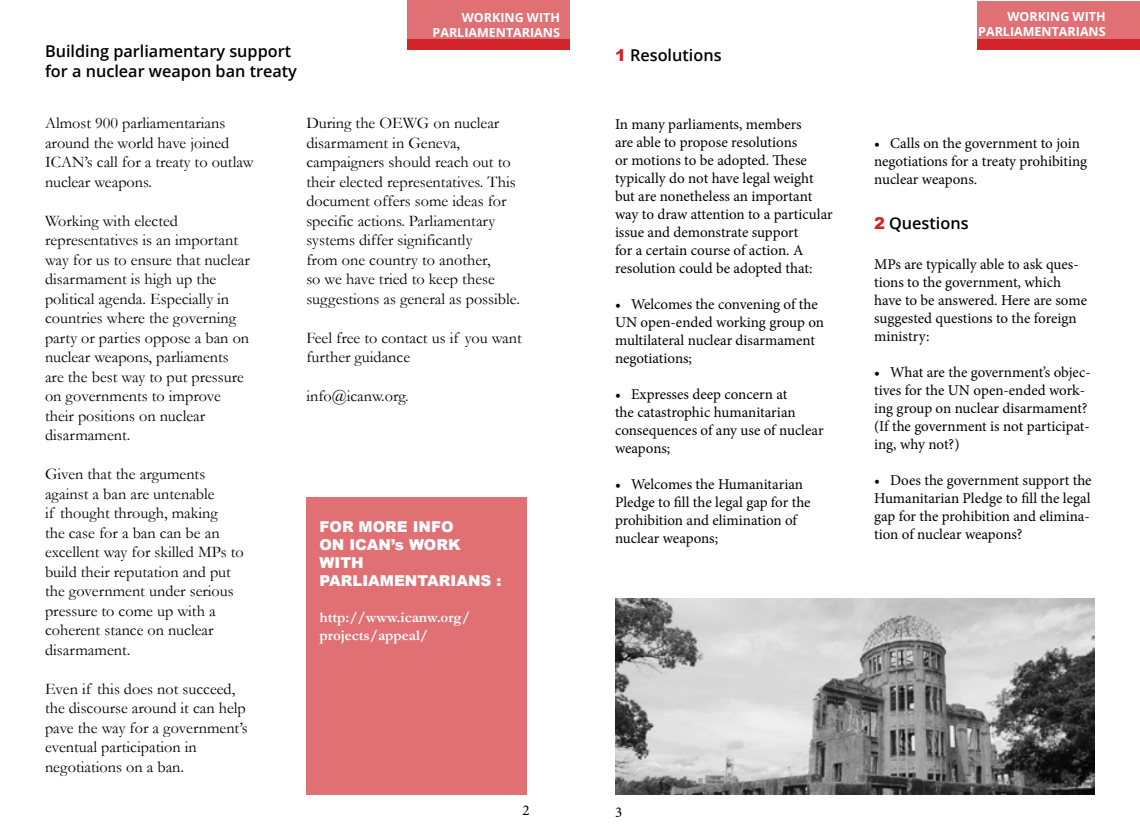
<style>
.page{position:relative;width:1140px;height:840px;background:#fff}
.page>*{position:absolute;margin:0;border:0;box-sizing:border-box;transform-origin:0 0}
.t1{font:16.25px/19.5px "Garamond";color:#000}
.t2{font:600 16.25px/19.5px "Open Sans";color:#000}
.t3{font:15px/18px "Minion Pro";letter-spacing:-.005em;color:#000}
.t4{font:900 15px/18px "Arial";color:#fff}
.t5{font:700 15px/18px "Garamond";color:#fff}
.t6{font:700 12.5px/15px "Open Sans";color:#fff;text-align:right}
.s1{font-family:"Arial";font-weight:900;color:#d2232a}
</style>
<div class="page">
<div style="left:977px;top:1px;width:163px;height:39px;background:#e17075"></div>
<img style="left:615px;top:599px;width:479px;height:196px">
<div style="left:977px;top:40px;width:163px;height:10px;background:#d2232a"></div>
<div style="left:407px;top:0;width:163px;height:39px;background:#e17075"></div>
<div style="left:407px;top:39px;width:163px;height:10px;background:#d2232a"></div>
<div style="left:306px;top:497px;width:221px;height:298px;background:#e17075"></div>
<p class="t2" style="left:45px;top:41px;width:253px">Building parliamentary support for a nuclear weapon ban treaty</p>
<p class="t6" style="left:433px;top:10px;width:129px">WORKING WITH<br>PARLIAMENTARIANS</p>
<p class="t2" style="left:615px;top:45px;width:108px"><span class="s1">1</span> Resolutions</p>
<p class="t1" style="left:45px;top:113px;width:210px">Almost 900 parliamentarians around the world have joined<br>ICAN’s call for a treaty to outlaw nuclear weapons.</p>
<p class="t1" style="left:45px;top:211px;width:206px">Working with elected representatives is an important way for us to ensure that nuclear disarmament is high up the political agenda. Especially in countries where the governing party or parties oppose a ban on nuclear weapons, parliaments are the best way to put pressure on governments to improve their positions on nuclear disarmament.</p>
<p class="t1" style="left:45px;top:464px;width:200px">Given that the arguments against a ban are untenable<br>if thought through, making<br>the case for a ban can be an excellent way for skilled MPs to build their reputation and put the government under serious pressure to come up with a coherent stance on nuclear disarmament.</p>
<p class="t1" style="left:45px;top:679px;width:204px">Even if this does not succeed, the discourse around it can help pave the way for a government’s eventual participation in negotiations on a ban.</p>
<p class="t1" style="left:306px;top:113px;width:215px">During the OEWG on nuclear disarmament in Geneva, campaigners should reach out to their elected representatives. This document offers some ideas for specific actions. Parliamentary systems differ significantly<br>from one country to another,<br>so we have tried to keep these suggestions as general as possible.</p>
<p class="t1" style="left:306px;top:328px;width:217px">Feel free to contact us if you want further guidance</p>
<p class="t1" style="left:306px;top:386px;width:104px">info@icanw.org.</p>
<p class="t4" style="left:320px;top:517px;width:134px;text-indent:93px">INFO<br>ON ICAN’s WORK<br>WITH<br>PARLIAMENTARIANS</p>
<p class="t4" style="left:320px;top:517px;width:53px">FOR MORE</p>
<p class="t4" style="left:496px;top:571px;width:6px">:</p>
<p class="t5" style="left:320px;top:608px;width:152px">http://www.icanw.org/ projects/appeal/</p>
<p class="t3" style="left:615px;top:115px;width:219px">In many parliaments, members<br>are able to propose resolutions<br>or motions to be adopted. These typically do not have legal weight but are nonetheless an important way to draw attention to a particular issue and demonstrate support<br>for a certain course of action. A resolution could be adopted that:</p>
<p class="t3" style="left:615px;top:295px;width:211px">• Welcomes the convening of the<br>UN open-ended working group on multilateral nuclear disarmament negotiations;</p>
<p class="t3" style="left:615px;top:385px;width:210px">• Expresses deep concern at<br>the catastrophic humanitarian consequences of any use of nuclear weapons;</p>
<p class="t3" style="left:615px;top:475px;width:197px">• Welcomes the Humanitarian<br>Pledge to fill the legal gap for the prohibition and elimination of nuclear weapons;</p>
<p class="t3" style="left:522px;top:802px;width:9px">2</p>
<p class="t3" style="left:615px;top:803px;width:9px">3</p>
<p class="t6" style="left:978px;top:9px;width:129px">WORKING WITH<br>PARLIAMENTARIANS</p>
<p class="t3" style="left:874px;top:134px;width:215px">• Calls on the government to join negotiations for a treaty prohibiting nuclear weapons.</p>
<p class="t2" style="left:874px;top:213px;width:96px"><span class="s1">2</span> Questions</p>
<p class="t3" style="left:874px;top:255px;width:214px">MPs are typically able to ask ques&shy;tions to the government, which have to be answered. Here are some suggested questions to the foreign ministry:</p>
<p class="t3" style="left:874px;top:363px;width:218px">• What are the government’s objec&shy;tives for the UN open-ended work&shy;ing group on nuclear disarmament? (If the government is not participat&shy;ing, why not?)</p>
<p class="t3" style="left:874px;top:471px;width:219px">• Does the government support the Humanitarian Pledge to fill the legal gap for the prohibition and elimina&shy;tion of nuclear weapons?</p>
</div>
